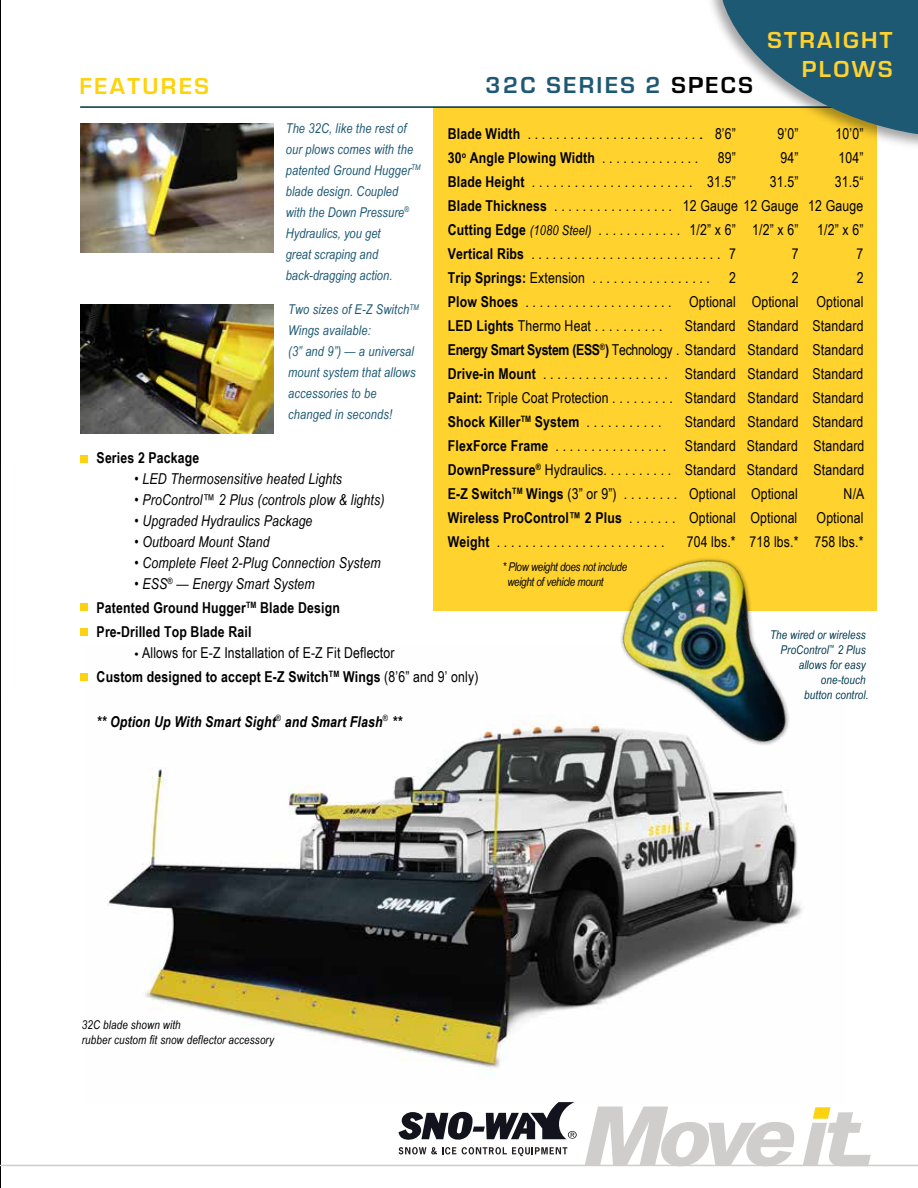
<style>
.page{position:relative;width:918px;height:1188px;background:#fff}
.page>*{position:absolute;margin:0;border:0;box-sizing:border-box;transform-origin:0 0}
.t1{font:700 24px "Eurostile";letter-spacing:.1em;color:#1e5974}
.t2{font:700 24px/28.8px "Eurostile";letter-spacing:.1em;color:#ffd22d;text-align:right}
.t3{font:700 24px "Eurostile";letter-spacing:.1em;color:#fed20d}
.t4{font:15px/24px "Arial Narrow";letter-spacing:.01em;color:#010101;text-align:justify}
.t5{font:italic 15px "Arial Narrow";letter-spacing:.01em;color:#000}
.t6{font:700 15px/24px "Arial Narrow";letter-spacing:.01em;color:#000}
.t7{font:15px/24px "Arial Narrow";letter-spacing:.01em;color:#000}
.t8{font:italic 700 15px "Arial Narrow";letter-spacing:.01em;color:#000}
.t9{font:700 15px "Arial Narrow";letter-spacing:.01em;color:#010101}
.t10{font:italic 13.5px/21px "Arial Narrow";letter-spacing:.01em;color:#1e5974}
.t11{font:italic 12px/15px "Arial Narrow";letter-spacing:.01em;color:#00394e;text-align:right}
.t12{font:italic 12px/15px "Arial Narrow";letter-spacing:.01em;color:#000}
.t13{font:italic 12px/15px "Arial Narrow";letter-spacing:-.025em;color:#010101}
.s1{color:#010101}
.s2{font-weight:700}
.s3{font-weight:400}
.s4{font-style:italic;font-size:13.5px}
.s5{font-weight:700;color:#000}
.s6{color:#000}
.s7{font-weight:400;font-style:italic}
.s8{font-family:"Myriad Pro"}
.s9{font-weight:400;color:#010101}
</style>
<div class="page">
<img style="left:107px;top:715px;width:695px;height:362px">
<div style="left:434px;top:108px;width:443px;height:503px;background:#ffd22d"></div>
<img style="left:0;top:0;width:1px;height:1188px">
<hr style="left:80px;top:106px;width:838px;height:2px;background:#003042">
<img style="left:80px;top:123px;width:193px;height:129px">
<div style="left:81px;top:604px;width:7px;height:7px;background:#fed20d"></div>
<div style="left:81px;top:455px;width:7px;height:7px;background:#fed20d"></div>
<div style="left:81px;top:628px;width:7px;height:8px;background:#fed20d"></div>
<div style="left:81px;top:673px;width:7px;height:8px;background:#fed20d"></div>
<img style="left:596px;top:558px;width:206px;height:230px">
<img style="left:701px;top:0;width:217px;height:146px">
<svg style="left:720px;top:0;width:198px;height:136px"></svg>
<svg style="left:399px;top:1102px;width:178px;height:38px"></svg>
<svg style="left:399px;top:1147px;width:57px;height:7px"></svg>
<svg style="left:462px;top:1147px;width:105px;height:9px"></svg>
<svg style="left:585px;top:1107px;width:210px;height:58px"></svg>
<svg style="left:803px;top:1107px;width:68px;height:58px"></svg>
<hr style="left:0;top:1165px;width:918px;height:1px;background:#cfcecd">
<img style="left:80px;top:304px;width:194px;height:129px">
<h1 class="t3" style="left:79px;top:69px;width:131px">FEATURES</h1>
<h1 class="t1" style="left:486px;top:68px;width:269px">32C SERIES 2 <span class="s1">SPECS</span></h1>
<h1 class="t2" style="left:768px;top:24px;width:126px">STRAIGHT<br>PLOWS</h1>
<p class="t10" style="left:286px;top:117px;width:136px">The 32C, like the rest of our plows comes with the patented Ground Hugger<sup>TM </sup>blade design. Coupled with the Down Pressure<sup>®<br></sup>Hydraulics, you get<br>great scraping and back-dragging action.</p>
<p class="t4" style="left:448px;top:122px;width:290px"><span class="s2">Blade Width</span> . . . . . . . . . . . . . . . . . . . . . . . . . 8’6”</p>
<p class="t4" style="left:778px;top:122px;width:22px">9’0”</p>
<p class="t4" style="left:836px;top:122px;width:29px">10’0”</p>
<p class="t9" style="left:448px;top:147px;width:252px">30<sup>o</sup> Angle Plowing Width <span class="s3">. . . . . . . . . . . . . .</span></p>
<p class="t4" style="left:718px;top:146px;width:20px">89”</p>
<p class="t4" style="left:781px;top:146px;width:20px">94”</p>
<p class="t4" style="left:838px;top:146px;width:27px">104”</p>
<p class="t4" style="left:448px;top:170px;width:290px"><span class="s2">Blade Height</span> . . . . . . . . . . . . . . . . . . . . . . . 31.5”</p>
<p class="t4" style="left:770px;top:170px;width:30px">31.5”</p>
<p class="t4" style="left:448px;top:170px;width:417px;text-indent:387px">31.5“ <span class="s2">Blade Thickness</span> . . . . . . . . . . . . . . . . . 12 Gauge 12 Gauge 12 Gauge <span class="s2">Cutting Edge</span> <span class="s4">(1080 Steel)</span> . . . . . . . . . . . . 1/2” x 6” 1/2” x 6” 1/2” x 6” <span class="s2">Vertical Ribs</span> . . . . . . . . . . . . . . . . . . . . . . . . . . . 7</p>
<p class="t4" style="left:792px;top:242px;width:8px">7</p>
<p class="t4" style="left:857px;top:242px;width:8px">7</p>
<p class="t4" style="left:448px;top:266px;width:264px"><span class="s2">Trip Springs:</span> Extension . . . . . . . . . . . . . . . . .</p>
<p class="t4" style="left:729px;top:266px;width:8px">2</p>
<p class="t4" style="left:792px;top:266px;width:8px">2</p>
<p class="t4" style="left:448px;top:266px;width:417px;text-indent:409px">2<br><span class="s2">Plow Shoes</span> . . . . . . . . . . . . . . . . . . . . . Optional Optional Optional <span class="s2">LED Lights</span> Thermo Heat . . . . . . . . . .</p>
<p class="t10" style="left:288px;top:299px;width:132px">Two sizes of E-Z Switch<sup>TM<br></sup>Wings available:<br>(3” and 9”) — a universal mount system that allows accessories to be changed in seconds!</p>
<p class="t4" style="left:448px;top:314px;width:417px;text-indent:237px">Standard Standard Standard <span class="s2">Energy Smart System (ESS</span><sup>®</sup><span class="s2">)</span> Technology . Standard Standard Standard <span class="s2">Drive-in Mount</span> . . . . . . . . . . . . . . . . . . Standard Standard Standard <span class="s2">Paint:</span> Triple Coat Protection . . . . . . . . . Standard Standard Standard <span class="s2">Shock Killer</span><sup>TM</sup> <span class="s2">System</span> . . . . . . . . . . .</p>
<p class="t4" style="left:685px;top:410px;width:180px">Standard Standard Standard</p>
<p class="t4" style="left:448px;top:434px;width:418px;text-indent:237px">Standard Standard Standard <span class="s5">DownPressure</span><sup>®</sup> <span class="s6">Hydraulics. .</span> . . . . . . . . <span class="s6">Standard Standard Standard </span><span class="s2">E-Z Switch</span><sup>TM</sup> <span class="s2">Wings</span> (3” or 9”) . . . . . . . . Optional Optional</p>
<p class="t4" style="left:448px;top:434px;width:220px"><span class="s2">FlexForce Frame</span> . . . . . . . . . . . . . . . .</p>
<p class="t6" style="left:97px;top:445px;width:104px">Series 2 Package</p>
<p class="t5" style="left:134px;top:468px;width:209px">• LED Thermosensitive heated Lights</p>
<p class="t5" style="left:134px;top:489px;width:252px">• ProControl™ 2 Plus (controls plow &amp; lights)</p>
<p class="t5" style="left:134px;top:510px;width:180px">• Upgraded Hydraulics Package</p>
<p class="t5" style="left:134px;top:531px;width:137px">• Outboard Mount Stand</p>
<p class="t5" style="left:134px;top:552px;width:248px">• Complete Fleet 2-Plug Connection System</p>
<p class="t6" style="left:97px;top:571px;width:245px;text-indent:38px"><span class="s7">• ESS</span><sup>®</sup> <span class="s7">— Energy Smart System<br></span>Patented Ground Hugger<sup>TM</sup> Blade Design<br>Pre-Drilled Top Blade Rail</p>
<p class="t7" style="left:97px;top:640px;width:383px;text-indent:38px"><span class="s8">•</span> Allows for E-Z Installation of E-Z Fit Deflector<br><span class="s2">Custom designed to accept E-Z Switch</span><sup>TM</sup> <span class="s2">Wings</span> (8’6” and 9’ only)</p>
<p class="t8" style="left:97px;top:711px;width:307px">** Option Up With Smart Sight<sup>®</sup> and Smart Flash<sup>®</sup> **</p>
<p class="t4" style="left:844px;top:482px;width:22px">N/A</p>
<p class="t6" style="left:448px;top:505px;width:351px">Wireless ProControl™ 2 Plus <span class="s9">. . . . . . .</span> <span class="s3">Optional Optional</span></p>
<p class="t7" style="left:817px;top:506px;width:48px">Optional</p>
<p class="t4" style="left:448px;top:530px;width:218px"><span class="s2">Weight</span> . . . . . . . . . . . . . . . . . . . . . . . .</p>
<p class="t4" style="left:687px;top:530px;width:178px">704 lbs.* 718 lbs.* 758 lbs.*</p>
<p class="t13" style="left:507px;top:560px;width:121px;text-indent:-5px">* Plow weight does not include weight of vehicle mount</p>
<p class="t11" style="left:770px;top:627px;width:100px">The wired or wireless<br>ProControl<sup>™</sup> 2 Plus allows for easy one-touch<br>button control.</p>
<p class="t12" style="left:82px;top:1017px;width:194px">32C blade shown with<br>rubber custom fit snow deflector accessory</p>
</div>
